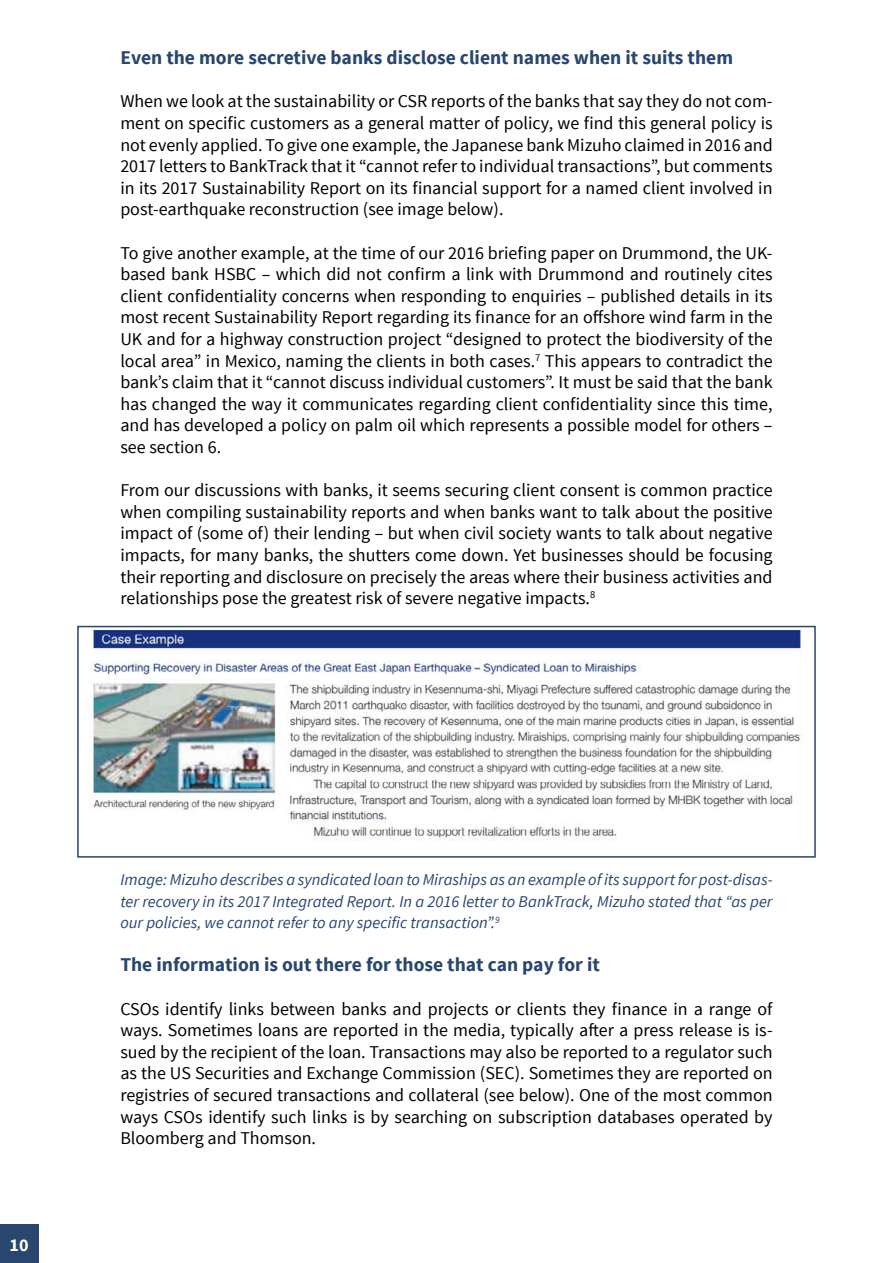
<style>
.page{position:relative;width:893px;height:1263px;background:#fff}
.page>*{position:absolute;margin:0;border:0;box-sizing:border-box;transform-origin:0 0}
.t1{font:700 19.5px "Source Sans Pro";color:#28466e}
.t2{font:18px/21.6px "Source Sans Pro";color:#000;text-align:justify}
.t3{font:700 18px "Source Sans Pro";color:#fff}
.t4{font:italic 16.5px/21.6px "Source Sans Pro";color:#28466e;text-align:justify}
</style>
<div class="page">
<div style="left:0;top:1225px;width:38px;height:38px;background:#28466e"></div>
<img style="left:89px;top:629px;width:714px;height:212px">
<div style="left:77px;top:626px;width:739px;height:232px;border:2px solid #28466e"></div>
<p class="t1" style="left:120px;top:45px;width:614px">Even the more secretive banks disclose client names when it suits them</p>
<p class="t2" style="left:120px;top:91px;width:654px">When we look at the sustainability or CSR reports of the banks that say they do not com&shy;ment on specific customers as a general matter of policy, we find this general policy is not evenly applied. To give one example, the Japanese bank Mizuho claimed in 2016 and 2017 letters to BankTrack that it “cannot refer to individual transactions”, but comments in its 2017 Sustainability Report on its financial support for a named client involved in post-earthquake reconstruction (see image below).</p>
<p class="t2" style="left:120px;top:242px;width:654px">To give another example, at the time of our 2016 briefing paper on Drummond, the UK&shy;based bank HSBC – which did not confirm a link with Drummond and routinely cites client confidentiality concerns when responding to enquiries – published details in its most recent Sustainability Report regarding its finance for an offshore wind farm in the UK and for a highway construction project “designed to protect the biodiversity of the local area” in Mexico, naming the clients in both cases.<sup>7</sup> This appears to contradict the bank’s claim that it “cannot discuss individual customers”. It must be said that the bank has changed the way it communicates regarding client confidentiality since this time, and has developed a policy on palm oil which represents a possible model for others – see section 6.</p>
<p class="t2" style="left:120px;top:480px;width:654px">From our discussions with banks, it seems securing client consent is common practice when compiling sustainability reports and when banks want to talk about the positive impact of (some of) their lending – but when civil society wants to talk about negative impacts, for many banks, the shutters come down. Yet businesses should be focusing their reporting and disclosure on precisely the areas where their business activities and relationships pose the greatest risk of severe negative impacts.<sup>8</sup></p>
<p class="t3" style="left:10px;top:1233px;width:21px">10</p>
<p class="t4" style="left:120px;top:869px;width:654px">Image: Mizuho describes a syndicated loan to Miraships as an example of its support for post-disas&shy;ter recovery in its 2017 Integrated Report. In a 2016 letter to BankTrack, Mizuho stated that “as per our policies, we cannot refer to any specific transaction”.<sup>9</sup></p>
<p class="t1" style="left:120px;top:952px;width:481px">The information is out there for those that can pay for it</p>
<p class="t2" style="left:120px;top:998px;width:654px">CSOs identify links between banks and projects or clients they finance in a range of ways. Sometimes loans are reported in the media, typically after a press release is is&shy;sued by the recipient of the loan. Transactions may also be reported to a regulator such as the US Securities and Exchange Commission (SEC). Sometimes they are reported on registries of secured transactions and collateral (see below). One of the most common ways CSOs identify such links is by searching on subscription databases operated by Bloomberg and Thomson.</p>
</div>
